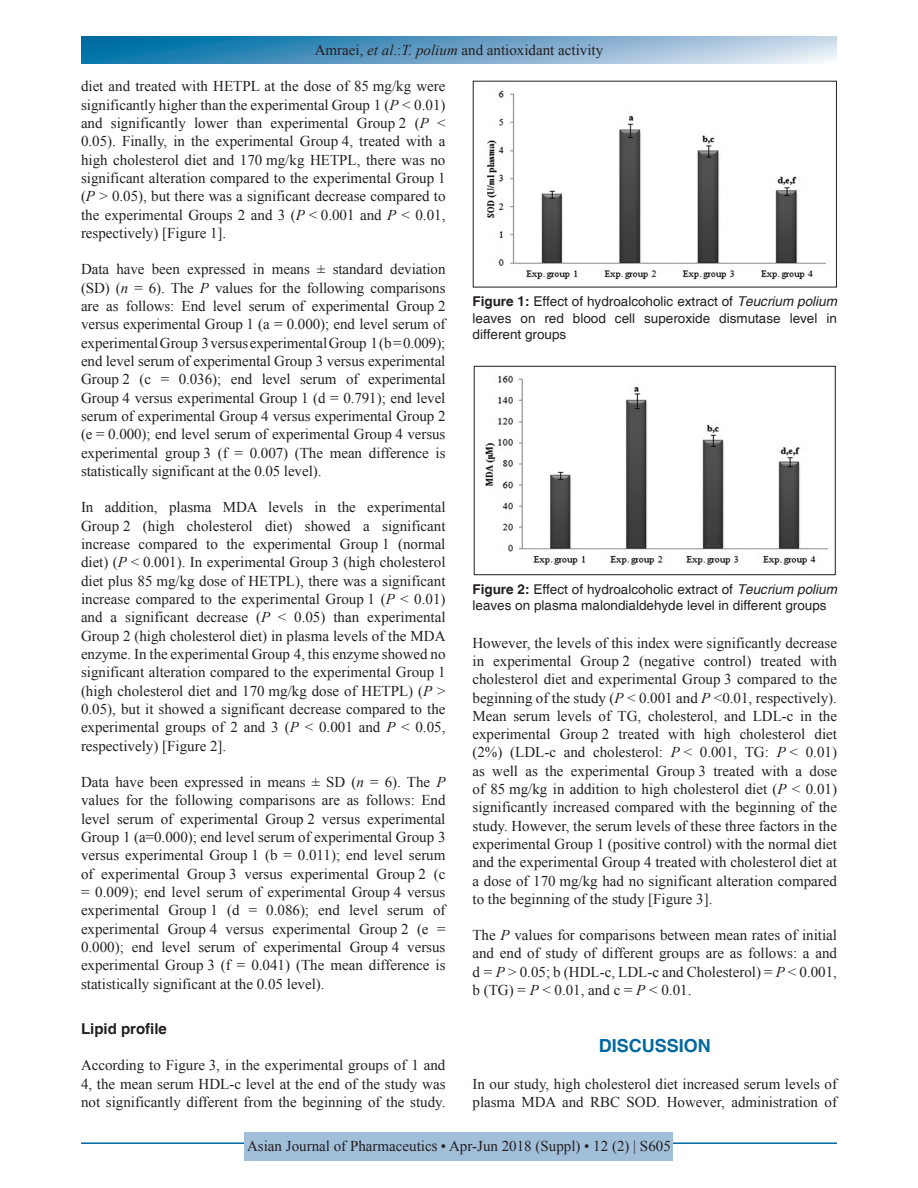
<style>
.page{position:relative;width:918px;height:1188px;background:#fff}
.page>*{position:absolute;margin:0;border:0;box-sizing:border-box;transform-origin:0 0}
.t1{font:700 18px "Helvetica";color:#00689e}
.TX{font:15px/18.3px "Times New Roman";color:#231f20;text-align:justify}
.RF{font:15px "Times New Roman";color:#231f20}
.t2{font:700 15px "Helvetica";color:#231f20}
.FGC{font:13.5px/16.5px "Helvetica";color:#231f20;text-align:justify}
.s1{font-style:italic}
.s2{font-weight:700}
</style>
<div class="page">
<svg style="left:81px;top:37px;width:756px;height:27px"></svg>
<hr style="left:81px;top:1142px;width:756px;height:2px;background:#00689e">
<div style="left:245px;top:1132px;width:428px;height:28px;background:#a2bfda"></div>
<img style="left:487px;top:90px;width:340px;height:190px">
<img style="left:485px;top:375px;width:344px;height:190px">
<div style="left:474px;top:366px;width:361px;height:209px;border:1px solid #231f20"></div>
<p class="TX" style="left:315px;top:41px;width:290px">Amraei, <span class="s1">et al</span>.:<span class="s1">T. polium</span> and antioxidant activity</p>
<p class="TX" style="left:81px;top:77px;width:366px">diet and treated with HETPL at the dose of 85 mg/kg were significantly higher than the experimental Group 1 (<span class="s1">P</span> &lt; 0.01) and significantly lower than experimental Group 2 (<span class="s1">P</span> &lt; 0.05). Finally, in the experimental Group 4, treated with a high cholesterol diet and 170 mg/kg HETPL, there was no significant alteration compared to the experimental Group 1 (<span class="s1">P</span> &gt; 0.05), but there was a significant decrease compared to the experimental Groups 2 and 3 (<span class="s1">P</span> &lt; 0.001 and <span class="s1">P</span> &lt; 0.01, respectively) [Figure 1].</p>
<p class="TX" style="left:81px;top:260px;width:366px">Data have been expressed in means ± standard deviation (SD) (<span class="s1">n</span> = 6). The <span class="s1">P</span> values for the following comparisons are as follows: End level serum of experimental Group 2 versus experimental Group 1 (a = 0.000); end level serum of experimental Group 3 versus experimental Group 1 (b = 0.009); end level serum of experimental Group 3 versus experimental Group 2 (c = 0.036); end level serum of experimental Group 4 versus experimental Group 1 (d = 0.791); end level serum of experimental Group 4 versus experimental Group 2 (e = 0.000); end level serum of experimental Group 4 versus experimental group 3 (f = 0.007) (The mean difference is statistically significant at the 0.05 level).</p>
<p class="TX" style="left:81px;top:498px;width:366px">In addition, plasma MDA levels in the experimental Group 2 (high cholesterol diet) showed a significant increase compared to the experimental Group 1 (normal diet) (<span class="s1">P</span> &lt; 0.001). In experimental Group 3 (high cholesterol diet plus 85 mg/kg dose of HETPL), there was a significant increase compared to the experimental Group 1 (<span class="s1">P</span> &lt; 0.01) and a significant decrease (<span class="s1">P</span> &lt; 0.05) than experimental Group 2 (high cholesterol diet) in plasma levels of the MDA enzyme. In the experimental Group 4, this enzyme showed no significant alteration compared to the experimental Group 1 (high cholesterol diet and 170 mg/kg dose of HETPL) (<span class="s1">P</span> &gt; 0.05), but it showed a significant decrease compared to the experimental groups of 2 and 3 (<span class="s1">P</span> &lt; 0.001 and <span class="s1">P</span> &lt; 0.05, respectively) [Figure 2].</p>
<p class="TX" style="left:81px;top:772px;width:366px">Data have been expressed in means ± SD (<span class="s1">n</span> = 6). The <span class="s1">P </span>values for the following comparisons are as follows: End level serum of experimental Group 2 versus experimental Group 1 (a=0.000); end level serum of experimental Group 3 versus experimental Group 1 (b = 0.011); end level serum of experimental Group 3 versus experimental Group 2 (c = 0.009); end level serum of experimental Group 4 versus experimental Group 1 (d = 0.086); end level serum of experimental Group 4 versus experimental Group 2 (e = 0.000); end level serum of experimental Group 4 versus experimental Group 3 (f = 0.041) (The mean difference is statistically significant at the 0.05 level).</p>
<h2 class="t2" style="left:81px;top:1020px;width:87px">Lipid profile</h2>
<p class="TX" style="left:81px;top:1056px;width:366px">According to Figure 3, in the experimental groups of 1 and 4, the mean serum HDL-c level at the end of the study was not significantly different from the beginning of the study.</p>
<p class="FGC" style="left:472px;top:294px;width:366px"><span class="s2">Figure 1:</span> Effect of hydroalcoholic extract of <span class="s1">Teucrium polium </span>leaves on red blood cell superoxide dismutase level in different groups</p>
<p class="FGC" style="left:472px;top:581px;width:366px"><span class="s2">Figure 2:</span> Effect of hydroalcoholic extract of <span class="s1">Teucrium polium </span>leaves on plasma malondialdehyde level in different groups</p>
<p class="TX" style="left:472px;top:633px;width:366px">However, the levels of this index were significantly decrease in experimental Group 2 (negative control) treated with cholesterol diet and experimental Group 3 compared to the beginning of the study (<span class="s1">P</span> &lt; 0.001 and <span class="s1">P</span> &lt;0.01, respectively).<br>Mean serum levels of TG, cholesterol, and LDL-c in the experimental Group 2 treated with high cholesterol diet (2%) (LDL-c and cholesterol: <span class="s1">P</span> &lt; 0.001, TG: <span class="s1">P</span> &lt; 0.01) as well as the experimental Group 3 treated with a dose of 85 mg/kg in addition to high cholesterol diet (<span class="s1">P</span> &lt; 0.01) significantly increased compared with the beginning of the study. However, the serum levels of these three factors in the experimental Group 1 (positive control) with the normal diet and the experimental Group 4 treated with cholesterol diet at a dose of 170 mg/kg had no significant alteration compared to the beginning of the study [Figure 3].</p>
<p class="TX" style="left:472px;top:926px;width:366px">The <span class="s1">P</span> values for comparisons between mean rates of initial and end of study of different groups are as follows: a and d = <span class="s1">P</span> &gt; 0.05; b (HDL-c, LDL-c and Cholesterol) = <span class="s1">P</span> &lt; 0.001, b (TG) = <span class="s1">P</span> &lt; 0.01, and c = <span class="s1">P</span> &lt; 0.01.</p>
<h1 class="t1" style="left:599px;top:1035px;width:114px">DISCUSSION</h1>
<p class="TX" style="left:472px;top:1074px;width:366px">In our study, high cholesterol diet increased serum levels of plasma MDA and RBC SOD. However, administration of</p>
<p class="RF" style="left:247px;top:1136px;width:425px">Asian Journal of Pharmaceutics • Apr-Jun 2018 (Suppl) • 12 (2) | S605</p>
</div>
